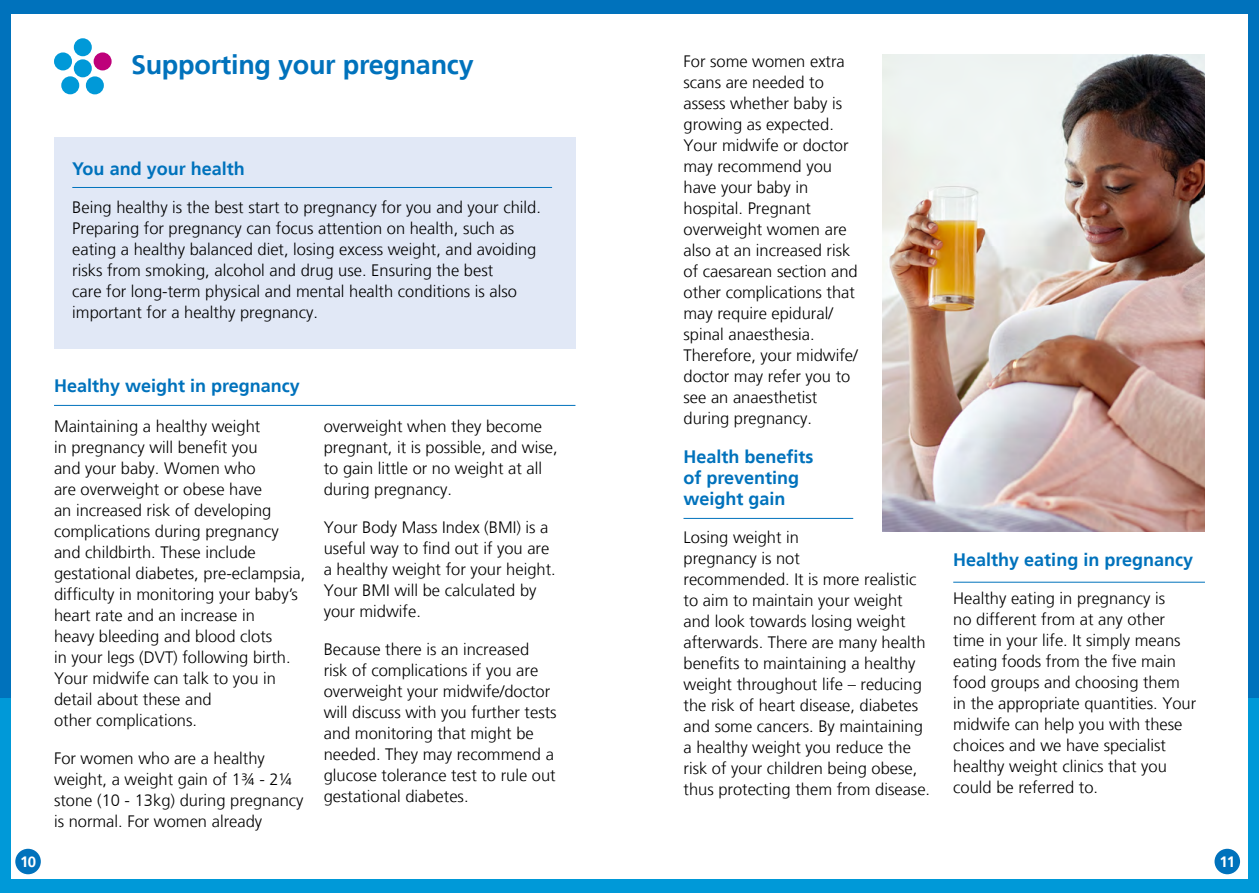
<style>
.page{position:relative;width:1259px;height:893px;background:#0099d8}
.page>*{position:absolute;margin:0;border:0;box-sizing:border-box;transform-origin:0 0}
.t1{font:700 27px "Frutiger LT";letter-spacing:-.01em;color:#0072bc}
.t2{font:700 18px/21px "Frutiger LT";color:#0072bc}
.t3{font:300 16.5px/21px "Frutiger LT";color:#000}
.t4{font:700 15px "Frutiger LT";color:#fff}
</style>
<div class="page">
<div style="left:0;top:0;width:1259px;height:698px;background:#0072bc"></div>
<div style="left:11px;top:14px;width:1236px;height:864px;background:#fff"></div>
<div style="left:55px;top:54px;width:16px;height:15px;background:#0099d8;border-radius:50%"></div>
<div style="left:54px;top:52px;width:18px;height:18px;border:2px solid #0099d8;border-radius:50%"></div>
<div style="left:95px;top:54px;width:15px;height:15px;background:#be007a;border-radius:50%"></div>
<div style="left:94px;top:52px;width:18px;height:18px;border:2px solid #be007a;border-radius:50%"></div>
<div style="left:62px;top:78px;width:16px;height:15px;background:#0099d8;border-radius:50%"></div>
<div style="left:61px;top:76px;width:18px;height:18px;border:2px solid #0099d8;border-radius:50%"></div>
<div style="left:87px;top:78px;width:16px;height:15px;background:#0099d8;border-radius:50%"></div>
<div style="left:86px;top:76px;width:18px;height:18px;border:2px solid #0099d8;border-radius:50%"></div>
<div style="left:75px;top:61px;width:16px;height:15px;background:#0099d8;border-radius:50%"></div>
<div style="left:74px;top:59px;width:18px;height:18px;border:2px solid #0099d8;border-radius:50%"></div>
<div style="left:75px;top:40px;width:16px;height:15px;background:#0099d8;border-radius:50%"></div>
<div style="left:74px;top:38px;width:18px;height:18px;border:2px solid #0099d8;border-radius:50%"></div>
<div style="left:54px;top:137px;width:521px;height:212px;background:#e1e8f6"></div>
<img style="left:882px;top:54px;width:323px;height:477px">
<hr style="left:54px;top:405px;width:521px;height:1px;background:#0072bc">
<hr style="left:72px;top:187px;width:480px;height:1px;background:#0072bc">
<hr style="left:683px;top:518px;width:170px;height:1px;background:#0072bc">
<hr style="left:953px;top:582px;width:252px;height:1px;background:#0072bc">
<div style="left:15px;top:849px;width:26px;height:25px;background:#0072bc;border-radius:50%"></div>
<div style="left:1214px;top:849px;width:26px;height:25px;background:#0072bc;border-radius:50%"></div>
<h1 class="t1" style="left:131px;top:49px;width:344px">Supporting your pregnancy</h1>
<p class="t2" style="left:72px;top:158px;width:174px">You and your health</p>
<p class="t3" style="left:72px;top:197px;width:470px">Being healthy is the best start to pregnancy for you and your child.<br>Preparing for pregnancy can focus attention on health, such as eating a healthy balanced diet, losing excess weight, and avoiding risks from smoking, alcohol and drug use. Ensuring the best<br>care for long-term physical and mental health conditions is also important for a healthy pregnancy.</p>
<p class="t2" style="left:54px;top:375px;width:247px">Healthy weight in pregnancy</p>
<p class="t3" style="left:54px;top:416px;width:253px">Maintaining a healthy weight<br>in pregnancy will benefit you<br>and your baby. Women who<br>are overweight or obese have<br>an increased risk of developing complications during pregnancy and childbirth. These include gestational diabetes, pre-eclampsia, difficulty in monitoring your baby’s heart rate and an increase in<br>heavy bleeding and blood clots<br>in your legs (DVT) following birth.<br>Your midwife can talk to you in detail about these and<br>other complications.</p>
<p class="t3" style="left:54px;top:748px;width:251px">For women who are a healthy weight, a weight gain of 1¾ - 2¼ stone (10 - 13kg) during pregnancy is normal. For women already</p>
<p class="t3" style="left:324px;top:416px;width:235px">overweight when they become pregnant, it is possible, and wise, to gain little or no weight at all during pregnancy.</p>
<p class="t3" style="left:324px;top:517px;width:233px">Your Body Mass Index (BMI) is a useful way to find out if you are a healthy weight for your height.<br>Your BMI will be calculated by your midwife.</p>
<p class="t3" style="left:324px;top:639px;width:234px">Because there is an increased risk of complications if you are overweight your midwife/doctor will discuss with you further tests and monitoring that might be needed. They may recommend a glucose tolerance test to rule out gestational diabetes.</p>
<p class="t3" style="left:683px;top:51px;width:176px">For some women extra scans are needed to assess whether baby is growing as expected.<br>Your midwife or doctor may recommend you have your baby in hospital. Pregnant overweight women are also at an increased risk of caesarean section and other complications that may require epidural/ spinal anaesthesia.<br>Therefore, your midwife/ doctor may refer you to see an anaesthetist during pregnancy.</p>
<p class="t2" style="left:683px;top:446px;width:132px">Health benefits of preventing weight gain</p>
<p class="t3" style="left:683px;top:527px;width:248px">Losing weight in<br>pregnancy is not<br>recommended. It is more realistic to aim to maintain your weight and look towards losing weight afterwards. There are many health benefits to maintaining a healthy weight throughout life – reducing the risk of heart disease, diabetes and some cancers. By maintaining a healthy weight you reduce the risk of your children being obese, thus protecting them from disease.</p>
<p class="t2" style="left:953px;top:550px;width:241px">Healthy eating in pregnancy</p>
<p class="t3" style="left:953px;top:588px;width:244px">Healthy eating in pregnancy is<br>no different from at any other time in your life. It simply means eating foods from the five main food groups and choosing them in the appropriate quantities. Your midwife can help you with these choices and we have specialist healthy weight clinics that you could be referred to.</p>
<p class="t4" style="left:20px;top:853px;width:17px">10</p>
<p class="t4" style="left:1219px;top:853px;width:17px">11</p>
</div>
